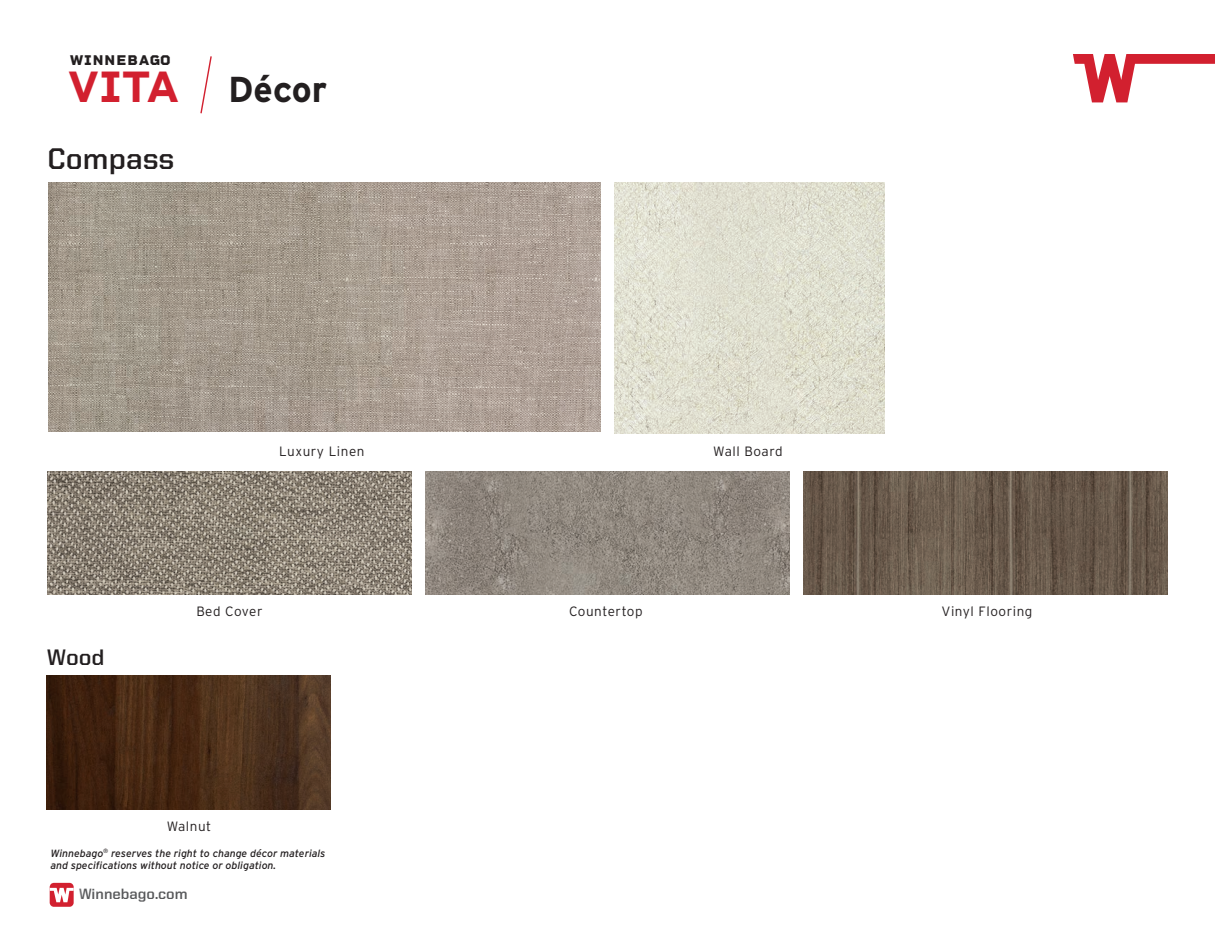
<style>
.page{position:relative;width:1215px;height:945px;background:#fff}
.page>*{position:absolute;margin:0;border:0;box-sizing:border-box;transform-origin:0 0}
.t1{font:700 44.7px "Rigid Square";color:#d2202f}
.t2{font:700 36px "Interstate";color:#231f20}
.t3{font:700 30px "United Sans Reg";color:#231f20}
.t4{font:700 22.5px "United Sans Reg";color:#231f20}
.t5{font:700 15px "United Sans Reg";color:#57585a}
.t6{font:800 14.4px "Rigid Square";letter-spacing:.07em;color:#231f20}
.t7{font:300 13.5px "Interstate";letter-spacing:.04em;color:#231f20}
.t8{font:italic 10.5px/12.6px "Interstate";color:#231f20}
</style>
<div class="page">
<svg style="left:1073px;top:54px;width:142px;height:48px"></svg>
<svg style="left:200px;top:56px;width:12px;height:58px"></svg>
<svg style="left:49px;top:882px;width:21px;height:25px"></svg>
<svg style="left:50px;top:883px;width:24px;height:24px"></svg>
<svg style="left:50px;top:888px;width:24px;height:14px"></svg>
<img style="left:803px;top:471px;width:364px;height:123px">
<img style="left:425px;top:471px;width:365px;height:123px">
<img style="left:48px;top:183px;width:553px;height:249px">
<img style="left:614px;top:183px;width:270px;height:251px">
<img style="left:47px;top:471px;width:365px;height:123px">
<img style="left:46px;top:675px;width:285px;height:135px">
<h3 class="t6" style="left:70px;top:51px;width:102px">WINNEBAGO</h3>
<h1 class="t1" style="left:68px;top:60px;width:114px">VITA</h1>
<h3 class="t3" style="left:47px;top:142px;width:129px">Compass</h3>
<h2 class="t2" style="left:228px;top:70px;width:101px">Décor</h2>
<h3 class="t4" style="left:47px;top:645px;width:59px">Wood</h3>
<p class="t7" style="left:279px;top:443px;width:87px">Luxury Linen</p>
<p class="t7" style="left:713px;top:443px;width:71px">Wall Board</p>
<p class="t7" style="left:196px;top:603px;width:68px">Bed Cover</p>
<p class="t7" style="left:569px;top:604px;width:75px">Countertop</p>
<p class="t7" style="left:942px;top:604px;width:92px">Vinyl Flooring</p>
<p class="t7" style="left:167px;top:819px;width:46px">Walnut</p>
<p class="t8" style="left:50px;top:847px;width:277px">Winnebago<sup>®</sup> reserves the right to change décor materials and specifications without notice or obligation.</p>
<h3 class="t5" style="left:79px;top:886px;width:110px">Winnebago.com</h3>
</div>
